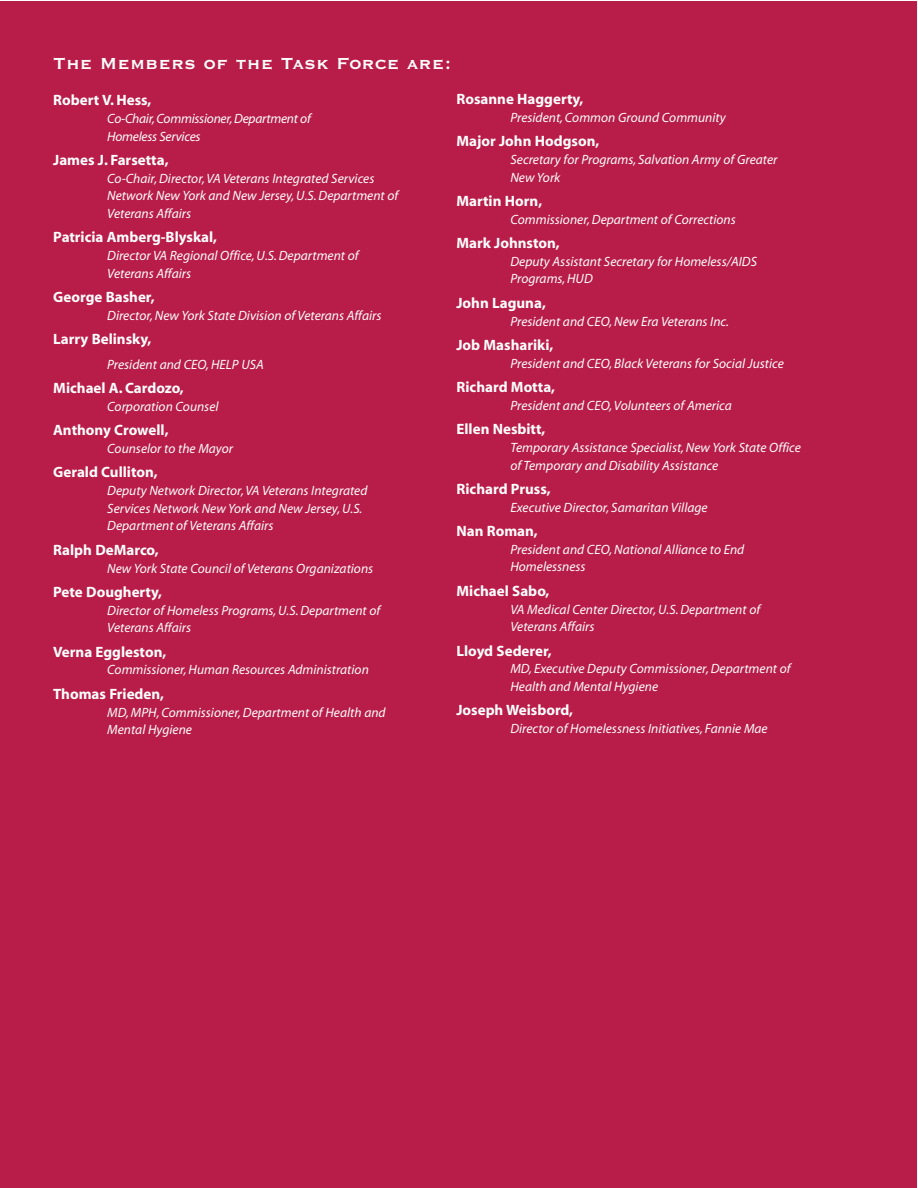
<style>
.page{position:relative;width:918px;height:1188px;background:#fff}
.page>*{position:absolute;margin:0;border:0;box-sizing:border-box;transform-origin:0 0}
.t1{font:700 21px "Copperplate Gothic BT";color:#fff}
.t2{font:700 15px "Myriad";color:#fff}
.t3{font:italic 13.5px/17.7px "Myriad";color:#fff}
.t4{font:italic 13.5px/17.7px "Myriad";letter-spacing:-.02em;color:#fff}
</style>
<div class="page">
<div style="left:0;top:1px;width:917px;height:1187px;background:#b81c48"></div>
<h1 class="t1" style="left:53px;top:49px;width:400px">The Members of the Task Force are:</h1>
<p class="t2" style="left:53px;top:95px;width:100px">Robert V. Hess,</p>
<p class="t4" style="left:107px;top:111px;width:205px">Co-Chair,Commissioner,Department of<br>Homeless Services</p>
<p class="t2" style="left:53px;top:154px;width:117px">James J. Farsetta,</p>
<p class="t3" style="left:107px;top:170px;width:293px">Co-Chair,Director,VA Veterans Integrated Services<br>Network New York and New Jersey,U.S.Department of<br>Veterans Affairs</p>
<p class="t2" style="left:53px;top:232px;width:165px">Patricia Amberg-Blyskal,</p>
<p class="t3" style="left:107px;top:248px;width:253px">Director VA Regional Office,U.S.Department of<br>Veterans Affairs</p>
<p class="t2" style="left:53px;top:292px;width:103px">George Basher,</p>
<p class="t3" style="left:107px;top:308px;width:276px">Director,New York State Division of Veterans Affairs</p>
<p class="t2" style="left:53px;top:334px;width:100px">Larry Belinsky,</p>
<p class="t3" style="left:107px;top:356px;width:158px">President and CEO,HELP USA</p>
<p class="t2" style="left:53px;top:382px;width:132px">Michael A. Cardozo,</p>
<p class="t3" style="left:107px;top:399px;width:113px">Corporation Counsel</p>
<p class="t2" style="left:53px;top:425px;width:117px">Anthony Crowell,</p>
<p class="t3" style="left:107px;top:441px;width:127px">Counselor to the Mayor</p>
<p class="t2" style="left:53px;top:467px;width:106px">Gerald Culliton,</p>
<p class="t3" style="left:107px;top:483px;width:262px">Deputy Network Director,VA Veterans Integrated<br>Services Network New York and New Jersey,U.S.<br>Department of Veterans Affairs</p>
<p class="t2" style="left:53px;top:544px;width:107px">Ralph DeMarco,</p>
<p class="t3" style="left:107px;top:560px;width:268px">New York State Council of Veterans Organizations</p>
<p class="t2" style="left:53px;top:586px;width:110px">Pete Dougherty,</p>
<p class="t3" style="left:107px;top:602px;width:275px">Director of Homeless Programs,U.S.Department of<br>Veterans Affairs</p>
<p class="t2" style="left:53px;top:646px;width:115px">Verna Eggleston,</p>
<p class="t3" style="left:107px;top:662px;width:263px">Commissioner,Human Resources Administration</p>
<p class="t2" style="left:53px;top:688px;width:112px">Thomas Frieden,</p>
<p class="t3" style="left:107px;top:704px;width:280px">MD,MPH, Commissioner,Department of Health and<br>Mental Hygiene</p>
<p class="t2" style="left:456px;top:93px;width:129px">Rosanne Haggerty,</p>
<p class="t3" style="left:510px;top:109px;width:217px">President, Common Ground Community</p>
<p class="t2" style="left:456px;top:136px;width:145px">Major John Hodgson,</p>
<p class="t3" style="left:510px;top:152px;width:269px">Secretary for Programs, Salvation Army of Greater<br>New York</p>
<p class="t2" style="left:456px;top:195px;width:87px">Martin Horn,</p>
<p class="t3" style="left:510px;top:211px;width:227px">Commissioner,Department of Corrections</p>
<p class="t2" style="left:456px;top:237px;width:105px">Mark Johnston,</p>
<p class="t3" style="left:510px;top:253px;width:248px">Deputy Assistant Secretary for Homeless/AIDS<br>Programs,HUD</p>
<p class="t2" style="left:456px;top:297px;width:91px">John Laguna,</p>
<p class="t3" style="left:510px;top:313px;width:220px">President and CEO,New Era Veterans Inc.</p>
<p class="t2" style="left:456px;top:339px;width:99px">Job Mashariki,</p>
<p class="t3" style="left:510px;top:355px;width:275px">President and CEO, Black Veterans for Social Justice</p>
<p class="t2" style="left:456px;top:381px;width:100px">Richard Motta,</p>
<p class="t3" style="left:510px;top:397px;width:223px">President and CEO,Volunteers of America</p>
<p class="t2" style="left:456px;top:424px;width:90px">Ellen Nesbitt,</p>
<p class="t3" style="left:510px;top:440px;width:292px">Temporary Assistance Specialist,New York State Office of Temporary and Disability Assistance</p>
<p class="t2" style="left:456px;top:483px;width:96px">Richard Pruss,</p>
<p class="t3" style="left:510px;top:499px;width:199px">Executive Director, Samaritan Village</p>
<p class="t2" style="left:456px;top:525px;width:83px">Nan Roman,</p>
<p class="t3" style="left:510px;top:541px;width:235px">President and CEO,National Alliance to End<br>Homelessness</p>
<p class="t2" style="left:456px;top:585px;width:94px">Michael Sabo,</p>
<p class="t3" style="left:510px;top:601px;width:251px">VA Medical Center Director,U.S.Department of<br>Veterans Affairs</p>
<p class="t2" style="left:456px;top:645px;width:97px">Lloyd Sederer,</p>
<p class="t3" style="left:510px;top:661px;width:282px">MD, Executive Deputy Commissioner,Department of<br>Health and Mental Hygiene</p>
<p class="t2" style="left:456px;top:705px;width:118px">Joseph Weisbord,</p>
<p class="t3" style="left:510px;top:721px;width:259px">Director of Homelessness Initiatives, Fannie Mae</p>
</div>
